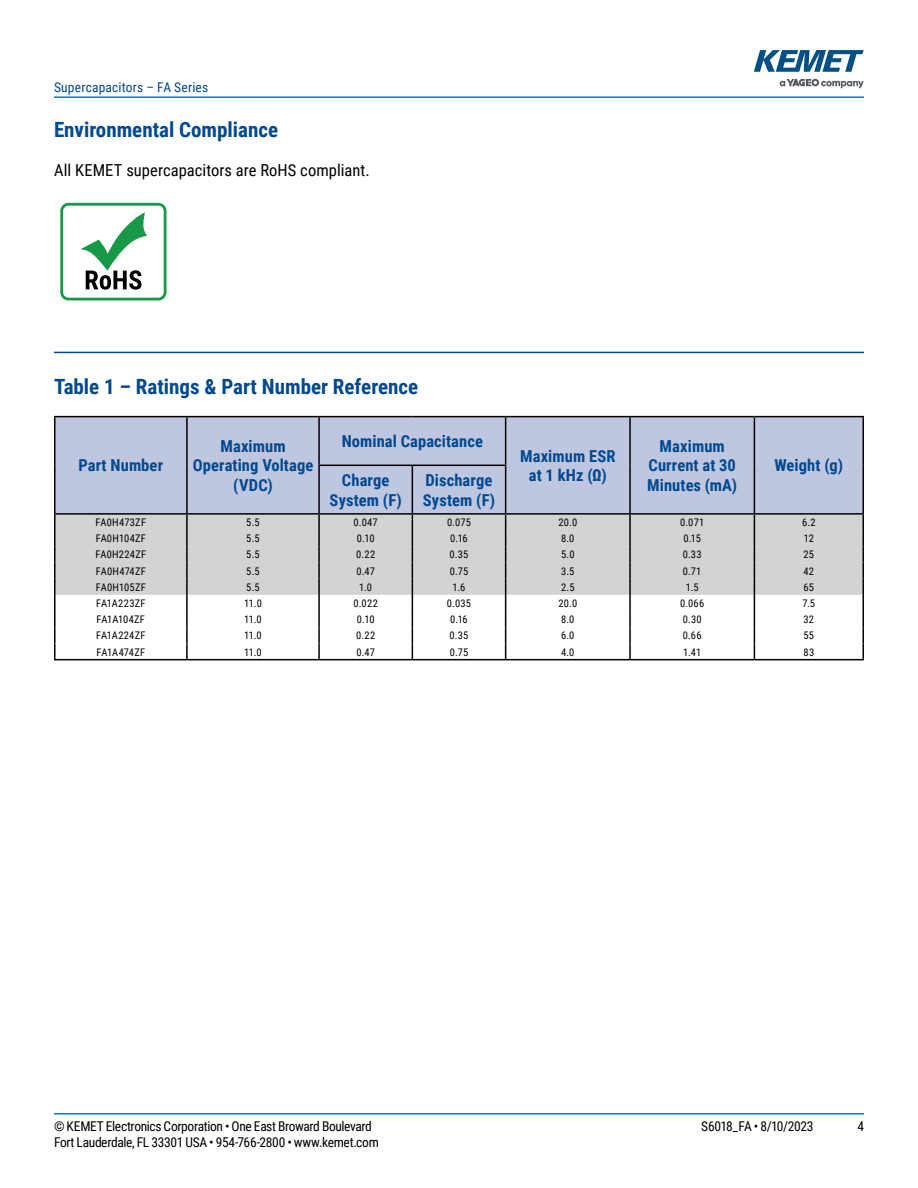
<style>
.page{position:relative;width:918px;height:1188px;background:#fff}
.page>*{position:absolute;margin:0;border:0;box-sizing:border-box;transform-origin:0 0}
.t1{font:700 21px "Roboto Condensed";color:#004990}
.t2{font:700 16.5px/19.8px "Roboto Condensed";letter-spacing:.005em;color:#004990;text-align:center}
.t3{font:16.5px "Roboto Condensed";letter-spacing:.005em;color:#000}
.t4{font:13.5px "Roboto Condensed";letter-spacing:-.025em;color:#000}
.t5{font:13.5px "Roboto Condensed";letter-spacing:.015em;color:#004990}
.t6{font:10.5px "Roboto Condensed";letter-spacing:.02em;color:#000}
.t7{font:10.5px "Roboto Condensed";letter-spacing:-.01em;color:#000}
</style>
<div class="page">
<hr style="left:54px;top:1113px;width:810px;height:2px;background:#007dc3">
<hr style="left:54px;top:96px;width:810px;height:2px;background:#007dc3">
<svg style="left:780px;top:79px;width:84px;height:9px"></svg>
<svg style="left:754px;top:50px;width:110px;height:22px"></svg>
<hr style="left:54px;top:352px;width:810px;height:1px;background:#004990">
<div style="left:60px;top:203px;width:107px;height:97px;border:3px solid #189948;border-radius:7px"></div>
<svg style="left:80px;top:212px;width:67px;height:78px"></svg>
<div style="left:56px;top:417px;width:806px;height:96px;background:#bfc6e0"></div>
<div style="left:56px;top:515px;width:806px;height:80px;background:#d1d3d4"></div>
<svg style="left:56px;top:595px;width:806px;height:64px"></svg>
<hr style="left:754px;top:416px;width:110px;height:1px;background:#000">
<hr style="left:862px;top:417px;width:2px;height:48px;background:#000">
<hr style="left:862px;top:465px;width:2px;height:48px;background:#000">
<hr style="left:754px;top:417px;width:1px;height:48px;background:#000">
<hr style="left:754px;top:465px;width:1px;height:48px;background:#000">
<hr style="left:630px;top:416px;width:124px;height:1px;background:#000">
<hr style="left:506px;top:416px;width:124px;height:1px;background:#000">
<hr style="left:629px;top:417px;width:2px;height:48px;background:#000">
<hr style="left:412px;top:466px;width:1px;height:47px;background:#000">
<hr style="left:505px;top:466px;width:1px;height:47px;background:#000">
<hr style="left:629px;top:465px;width:2px;height:48px;background:#000">
<hr style="left:187px;top:416px;width:132px;height:1px;background:#000">
<hr style="left:318px;top:466px;width:2px;height:47px;background:#000">
<hr style="left:54px;top:416px;width:133px;height:1px;background:#000">
<hr style="left:54px;top:417px;width:2px;height:48px;background:#000">
<hr style="left:186px;top:417px;width:2px;height:48px;background:#000">
<hr style="left:54px;top:465px;width:2px;height:48px;background:#000">
<hr style="left:186px;top:465px;width:2px;height:48px;background:#000">
<hr style="left:319px;top:416px;width:93px;height:1px;background:#000">
<hr style="left:318px;top:417px;width:2px;height:48px;background:#000">
<hr style="left:412px;top:416px;width:94px;height:1px;background:#000">
<hr style="left:505px;top:417px;width:1px;height:48px;background:#000">
<hr style="left:318px;top:465px;width:94px;height:1px;background:#000">
<hr style="left:412px;top:465px;width:94px;height:1px;background:#000">
<hr style="left:54px;top:513px;width:133px;height:2px;background:#000">
<hr style="left:187px;top:513px;width:132px;height:2px;background:#000">
<hr style="left:319px;top:513px;width:93px;height:2px;background:#000">
<hr style="left:412px;top:513px;width:94px;height:2px;background:#000">
<hr style="left:506px;top:513px;width:124px;height:2px;background:#000">
<hr style="left:630px;top:513px;width:124px;height:2px;background:#000">
<hr style="left:754px;top:513px;width:110px;height:2px;background:#000">
<svg style="left:54px;top:515px;width:2px;height:144px"></svg>
<svg style="left:186px;top:515px;width:2px;height:144px"></svg>
<svg style="left:318px;top:515px;width:2px;height:144px"></svg>
<svg style="left:412px;top:515px;width:1px;height:144px"></svg>
<svg style="left:505px;top:515px;width:1px;height:144px"></svg>
<svg style="left:629px;top:515px;width:2px;height:144px"></svg>
<svg style="left:754px;top:515px;width:1px;height:144px"></svg>
<svg style="left:862px;top:515px;width:2px;height:144px"></svg>
<hr style="left:54px;top:659px;width:133px;height:1px;background:#000">
<hr style="left:187px;top:659px;width:132px;height:1px;background:#000">
<hr style="left:319px;top:659px;width:93px;height:1px;background:#000">
<hr style="left:412px;top:659px;width:94px;height:1px;background:#000">
<hr style="left:506px;top:659px;width:124px;height:1px;background:#000">
<hr style="left:630px;top:659px;width:124px;height:1px;background:#000">
<hr style="left:754px;top:659px;width:110px;height:1px;background:#000">
<p class="t5" style="left:54px;top:78px;width:156px">Supercapacitors – FA Series</p>
<h1 class="t1" style="left:54px;top:115px;width:226px">Environmental Compliance</h1>
<h2 class="t3" style="left:54px;top:159px;width:317px">All KEMET supercapacitors are RoHS compliant.</h2>
<h1 class="t1" style="left:54px;top:371px;width:366px">Table 1 – Ratings &amp; Part Number Reference</h1>
<h2 class="t2" style="left:79px;top:455px;width:86px">Part Number</h2>
<h2 class="t2" style="left:193px;top:435px;width:122px">Maximum<br>Operating Voltage (VDC)</h2>
<h2 class="t2" style="left:342px;top:431px;width:143px">Nominal Capacitance</h2>
<h2 class="t2" style="left:329px;top:470px;width:74px">Charge<br>System (F)</h2>
<h2 class="t2" style="left:423px;top:470px;width:74px;text-align:left">Discharge<br>System (F)</h2>
<h2 class="t2" style="left:520px;top:445px;width:97px">Maximum ESR at 1 kHz (Ω)</h2>
<h2 class="t2" style="left:647px;top:435px;width:92px">Maximum<br>Current at 30<br>Minutes (mA)</h2>
<h2 class="t2" style="left:775px;top:455px;width:70px">Weight (g)</h2>
<p class="t6" style="left:96px;top:515px;width:52px">FA0H473ZF</p>
<p class="t6" style="left:246px;top:515px;width:15px">5.5</p>
<p class="t6" style="left:354px;top:515px;width:26px">0.047</p>
<p class="t6" style="left:447px;top:515px;width:25px">0.075</p>
<p class="t6" style="left:558px;top:515px;width:20px">20.0</p>
<p class="t6" style="left:680px;top:515px;width:26px">0.071</p>
<p class="t6" style="left:802px;top:515px;width:15px">6.2</p>
<p class="t6" style="left:96px;top:531px;width:52px">FA0H104ZF</p>
<p class="t6" style="left:246px;top:531px;width:15px">5.5</p>
<p class="t6" style="left:357px;top:531px;width:19px">0.10</p>
<p class="t6" style="left:450px;top:531px;width:19px">0.16</p>
<p class="t6" style="left:561px;top:531px;width:15px">8.0</p>
<p class="t6" style="left:683px;top:531px;width:19px">0.15</p>
<p class="t6" style="left:804px;top:531px;width:12px">12</p>
<p class="t6" style="left:95px;top:547px;width:52px">FA0H224ZF</p>
<p class="t6" style="left:246px;top:547px;width:15px">5.5</p>
<p class="t6" style="left:356px;top:547px;width:21px">0.22</p>
<p class="t6" style="left:450px;top:547px;width:20px">0.35</p>
<p class="t6" style="left:561px;top:547px;width:15px">5.0</p>
<p class="t6" style="left:683px;top:547px;width:20px">0.33</p>
<p class="t6" style="left:804px;top:547px;width:12px">25</p>
<p class="t6" style="left:96px;top:563px;width:52px">FA0H474ZF</p>
<p class="t6" style="left:246px;top:563px;width:15px">5.5</p>
<p class="t6" style="left:356px;top:563px;width:20px">0.47</p>
<p class="t6" style="left:450px;top:563px;width:20px">0.75</p>
<p class="t6" style="left:561px;top:563px;width:15px">3.5</p>
<p class="t6" style="left:683px;top:563px;width:20px">0.71</p>
<p class="t6" style="left:804px;top:563px;width:12px">42</p>
<p class="t6" style="left:96px;top:580px;width:52px">FA0H105ZF</p>
<p class="t6" style="left:246px;top:580px;width:15px">5.5</p>
<p class="t6" style="left:359px;top:580px;width:14px">1.0</p>
<p class="t6" style="left:453px;top:580px;width:14px">1.6</p>
<p class="t6" style="left:561px;top:580px;width:15px">2.5</p>
<p class="t6" style="left:686px;top:580px;width:14px">1.5</p>
<p class="t6" style="left:804px;top:580px;width:12px">65</p>
<p class="t6" style="left:96px;top:596px;width:51px">FA1A223ZF</p>
<p class="t6" style="left:244px;top:596px;width:19px">11.0</p>
<p class="t6" style="left:354px;top:596px;width:26px">0.022</p>
<p class="t6" style="left:447px;top:596px;width:26px">0.035</p>
<p class="t6" style="left:558px;top:596px;width:20px">20.0</p>
<p class="t6" style="left:680px;top:596px;width:26px">0.066</p>
<p class="t6" style="left:803px;top:596px;width:14px">7.5</p>
<p class="t7" style="left:97px;top:612px;width:50px">FA1A104ZF</p>
<p class="t6" style="left:244px;top:612px;width:19px">11.0</p>
<p class="t6" style="left:357px;top:612px;width:19px">0.10</p>
<p class="t6" style="left:450px;top:612px;width:19px">0.16</p>
<p class="t6" style="left:561px;top:612px;width:15px">8.0</p>
<p class="t6" style="left:683px;top:612px;width:20px">0.30</p>
<p class="t6" style="left:804px;top:612px;width:12px">32</p>
<p class="t6" style="left:96px;top:628px;width:51px">FA1A224ZF</p>
<p class="t6" style="left:244px;top:628px;width:19px">11.0</p>
<p class="t6" style="left:356px;top:628px;width:21px">0.22</p>
<p class="t6" style="left:450px;top:628px;width:20px">0.35</p>
<p class="t6" style="left:561px;top:628px;width:15px">6.0</p>
<p class="t6" style="left:683px;top:628px;width:20px">0.66</p>
<p class="t6" style="left:803px;top:628px;width:12px">55</p>
<p class="t6" style="left:96px;top:644px;width:50px">FA1A474ZF</p>
<p class="t6" style="left:244px;top:644px;width:19px">11.0</p>
<p class="t6" style="left:356px;top:644px;width:20px">0.47</p>
<p class="t6" style="left:450px;top:644px;width:20px">0.75</p>
<p class="t6" style="left:561px;top:644px;width:15px">4.0</p>
<p class="t6" style="left:683px;top:644px;width:20px">1.41</p>
<p class="t6" style="left:803px;top:644px;width:12px">83</p>
<p class="t4" style="left:54px;top:1116px;width:319px">© KEMET Electronics Corporation • One East Broward Boulevard</p>
<p class="t4" style="left:701px;top:1116px;width:114px">S6018_FA • 8/10/2023</p>
<p class="t4" style="left:857px;top:1116px;width:8px">4</p>
<p class="t4" style="left:54px;top:1133px;width:326px">Fort Lauderdale, FL 33301 USA • 954-766-2800 • www.kemet.com</p>
</div>
